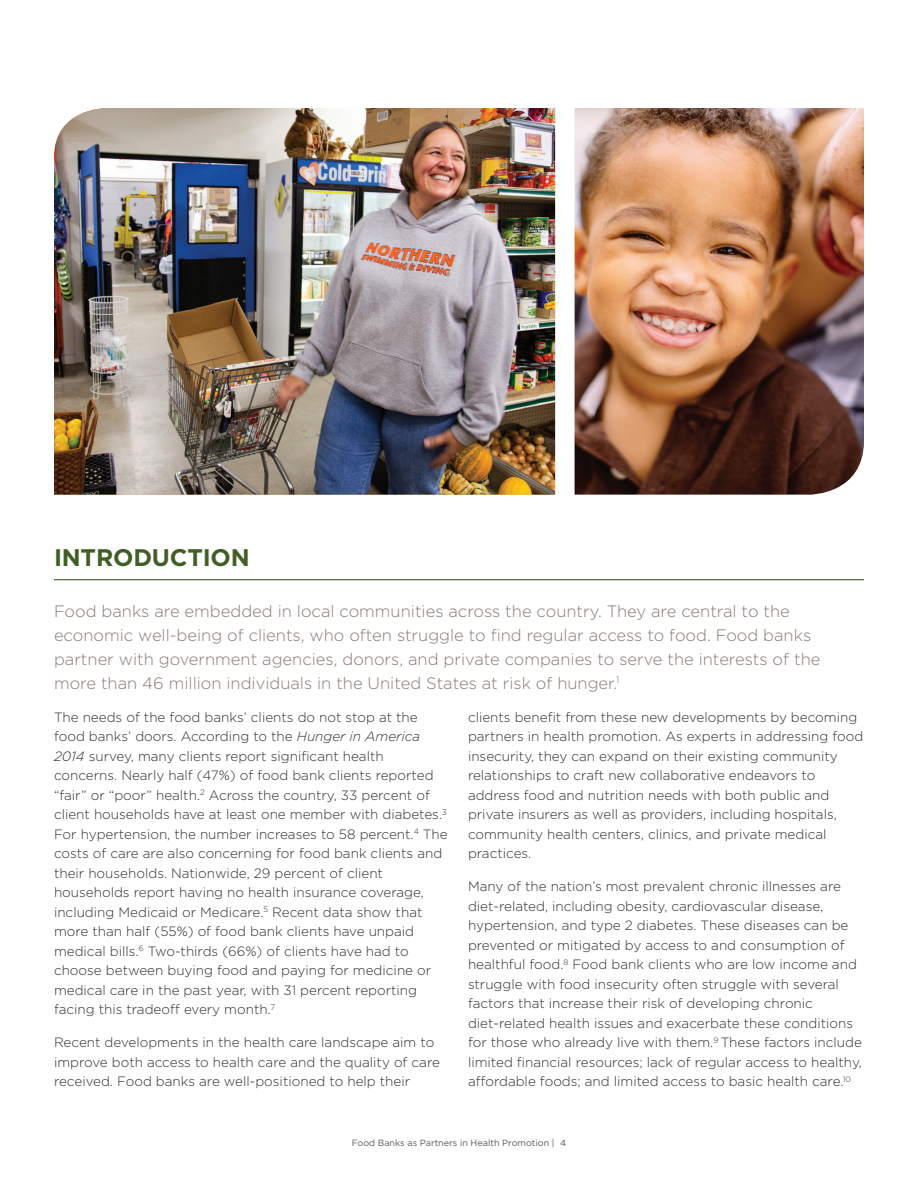
<style>
.page{position:relative;width:918px;height:1188px;background:#fff}
.page>*{position:absolute;margin:0;border:0;box-sizing:border-box;transform-origin:0 0}
.Section_Headings{font:700 24px "Gotham";letter-spacing:-.01em;color:#415f25}
.Body_Copy_Section_In{font:300 16.5px/24px "Gotham";color:#867b76}
.Body_Copy{font:300 13.5px/19.5px "Gotham";color:#312f30}
.t1{font:9px "Gotham";color:#57585a}
.s1{font-style:italic}
</style>
<div class="page">
<hr style="left:54px;top:579px;width:810px;height:1px;background:#415f25">
<img style="left:54px;top:108px;width:501px;height:387px">
<img style="left:575px;top:108px;width:289px;height:387px">
<p class="Section_Headings" style="left:54px;top:541px;width:197px">INTRODUCTION</p>
<p class="Body_Copy_Section_In" style="left:54px;top:598px;width:768px">Food banks are embedded in local communities across the country. They are central to the economic well-being of clients, who often struggle to find regular access to food. Food banks partner with government agencies, donors, and private companies to serve the interests of the more than 46 million individuals in the United States at risk of hunger.<sup>1</sup></p>
<p class="Body_Copy" style="left:54px;top:707px;width:395px">The needs of the food banks’ clients do not stop at the food banks’ doors. According to the <span class="s1">Hunger in America 2014</span> survey, many clients report significant health concerns. Nearly half (47%) of food bank clients reported “fair” or “poor” health.<sup>2</sup> Across the country, 33 percent of client households have at least one member with diabetes.<sup>3<br></sup>For hypertension, the number increases to 58 percent.<sup>4</sup> The costs of care are also concerning for food bank clients and their households. Nationwide, 29 percent of client households report having no health insurance coverage, including Medicaid or Medicare.<sup>5</sup> Recent data show that more than half (55%) of food bank clients have unpaid medical bills.<sup>6</sup> Two-thirds (66%) of clients have had to choose between buying food and paying for medicine or medical care in the past year, with 31 percent reporting facing this tradeoff every month.<sup>7</sup></p>
<p class="Body_Copy" style="left:54px;top:1032px;width:388px">Recent developments in the health care landscape aim to improve both access to health care and the quality of care received. Food banks are well-positioned to help their</p>
<p class="Body_Copy" style="left:468px;top:707px;width:397px">clients benefit from these new developments by becoming partners in health promotion. As experts in addressing food insecurity, they can expand on their existing community relationships to craft new collaborative endeavors to address food and nutrition needs with both public and private insurers as well as providers, including hospitals, community health centers, clinics, and private medical practices.</p>
<p class="Body_Copy" style="left:468px;top:876px;width:396px">Many of the nation’s most prevalent chronic illnesses are diet-related, including obesity, cardiovascular disease, hypertension, and type 2 diabetes. These diseases can be prevented or mitigated by access to and consumption of healthful food.<sup>8</sup> Food bank clients who are low income and struggle with food insecurity often struggle with several factors that increase their risk of developing chronic diet-related health issues and exacerbate these conditions for those who already live with them.<sup>9</sup> These factors include limited financial resources; lack of regular access to healthy, affordable foods; and limited access to basic health care.<sup>10</sup></p>
<p class="t1" style="left:352px;top:1138px;width:216px">Food Banks as Partners in Health Promotion | 4</p>
</div>
